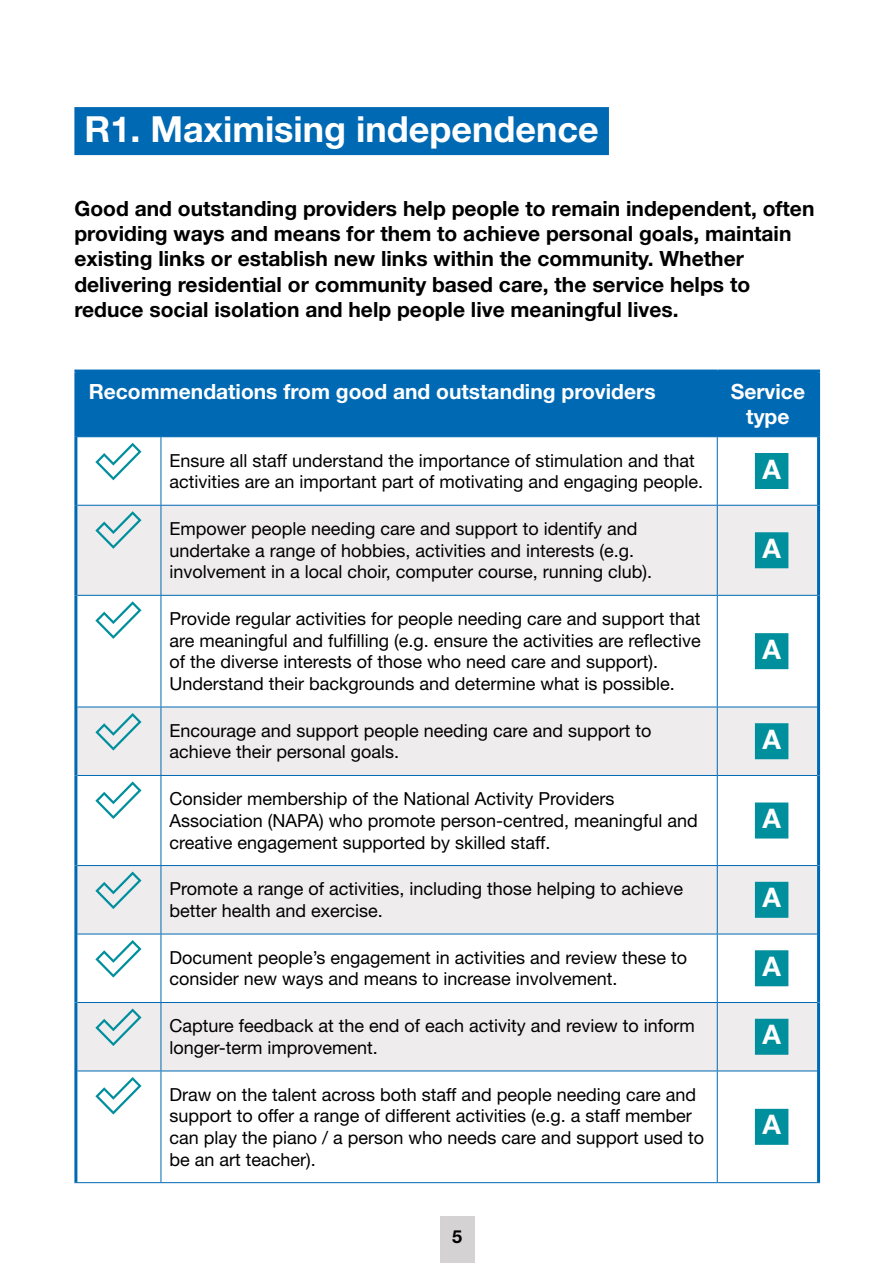
<style>
.page{position:relative;width:893px;height:1263px;background:#fff}
.page>*{position:absolute;margin:0;border:0;box-sizing:border-box;transform-origin:0 0}
.t1{font:700 36px "Helvetica Neue LT Std";color:#fff}
.t2{font:700 27px "Helvetica Neue LT Std";color:#fff}
.t3{font:700 21px/25.2px "Helvetica Neue LT Std";color:#000}
.t4{font:700 21px/25.2px "Helvetica Neue LT Std";color:#fff;text-align:center}
.t5{font:18px/21.6px "Helvetica Neue LT Std";color:#000}
.t6{font:700 18px "Helvetica Neue LT Std";color:#000}
</style>
<div class="page">
<div style="left:440px;top:1216px;width:34px;height:47px;background:#d4d2d2"></div>
<div style="left:74px;top:107px;width:535px;height:48px;background:#0069b3"></div>
<div style="left:77px;top:372px;width:740px;height:64px;background:#0069b3"></div>
<div style="left:77px;top:506px;width:740px;height:89px;background:#eeeced"></div>
<svg style="left:77px;top:708px;width:740px;height:362px;fill:#eeeced"></svg>
<hr style="left:74px;top:369px;width:87px;height:3px;background:#0069b3">
<hr style="left:74px;top:372px;width:3px;height:65px;background:#0069b3">
<hr style="left:161px;top:369px;width:556px;height:3px;background:#0069b3">
<hr style="left:717px;top:369px;width:103px;height:3px;background:#0069b3">
<hr style="left:817px;top:372px;width:3px;height:65px;background:#0069b3">
<hr style="left:74px;top:437px;width:3px;height:68px;background:#0069b3">
<hr style="left:817px;top:437px;width:3px;height:68px;background:#0069b3">
<hr style="left:74px;top:505px;width:3px;height:90px;background:#0069b3">
<hr style="left:817px;top:505px;width:3px;height:90px;background:#0069b3">
<hr style="left:74px;top:595px;width:3px;height:112px;background:#0069b3">
<hr style="left:817px;top:595px;width:3px;height:112px;background:#0069b3">
<hr style="left:74px;top:707px;width:3px;height:68px;background:#0069b3">
<hr style="left:817px;top:707px;width:3px;height:68px;background:#0069b3">
<hr style="left:74px;top:775px;width:3px;height:90px;background:#0069b3">
<hr style="left:817px;top:775px;width:3px;height:90px;background:#0069b3">
<hr style="left:74px;top:865px;width:3px;height:69px;background:#0069b3">
<hr style="left:817px;top:865px;width:3px;height:69px;background:#0069b3">
<hr style="left:74px;top:934px;width:3px;height:68px;background:#0069b3">
<hr style="left:817px;top:934px;width:3px;height:68px;background:#0069b3">
<hr style="left:74px;top:1002px;width:3px;height:69px;background:#0069b3">
<hr style="left:817px;top:1002px;width:3px;height:69px;background:#0069b3">
<hr style="left:74px;top:1071px;width:3px;height:111px;background:#0069b3">
<hr style="left:817px;top:1071px;width:3px;height:111px;background:#0069b3">
<hr style="left:717px;top:372px;width:1px;height:64px;background:#0069b3">
<hr style="left:77px;top:436px;width:84px;height:1px;background:#0069b3">
<hr style="left:161px;top:436px;width:556px;height:1px;background:#0069b3">
<hr style="left:161px;top:437px;width:1px;height:68px;background:#0069b3">
<hr style="left:717px;top:436px;width:100px;height:1px;background:#0069b3">
<hr style="left:717px;top:437px;width:1px;height:68px;background:#0069b3">
<hr style="left:77px;top:505px;width:84px;height:1px;background:#0069b3">
<hr style="left:161px;top:505px;width:556px;height:1px;background:#0069b3">
<hr style="left:161px;top:506px;width:1px;height:89px;background:#0069b3">
<hr style="left:717px;top:505px;width:100px;height:1px;background:#0069b3">
<hr style="left:717px;top:506px;width:1px;height:89px;background:#0069b3">
<hr style="left:77px;top:595px;width:84px;height:1px;background:#0069b3">
<hr style="left:161px;top:595px;width:556px;height:1px;background:#0069b3">
<hr style="left:161px;top:596px;width:1px;height:111px;background:#0069b3">
<hr style="left:717px;top:595px;width:100px;height:1px;background:#0069b3">
<hr style="left:717px;top:596px;width:1px;height:111px;background:#0069b3">
<hr style="left:77px;top:707px;width:84px;height:1px;background:#0069b3">
<hr style="left:161px;top:707px;width:556px;height:1px;background:#0069b3">
<hr style="left:161px;top:707px;width:1px;height:68px;background:#0069b3">
<hr style="left:717px;top:707px;width:100px;height:1px;background:#0069b3">
<hr style="left:717px;top:707px;width:1px;height:68px;background:#0069b3">
<hr style="left:77px;top:775px;width:84px;height:1px;background:#0069b3">
<hr style="left:161px;top:775px;width:556px;height:1px;background:#0069b3">
<hr style="left:161px;top:776px;width:1px;height:89px;background:#0069b3">
<hr style="left:717px;top:775px;width:100px;height:1px;background:#0069b3">
<hr style="left:717px;top:776px;width:1px;height:89px;background:#0069b3">
<hr style="left:77px;top:865px;width:84px;height:1px;background:#0069b3">
<hr style="left:161px;top:865px;width:556px;height:1px;background:#0069b3">
<hr style="left:161px;top:866px;width:1px;height:68px;background:#0069b3">
<hr style="left:717px;top:865px;width:100px;height:1px;background:#0069b3">
<hr style="left:717px;top:866px;width:1px;height:68px;background:#0069b3">
<hr style="left:77px;top:934px;width:84px;height:1px;background:#0069b3">
<hr style="left:161px;top:934px;width:556px;height:1px;background:#0069b3">
<hr style="left:161px;top:934px;width:1px;height:68px;background:#0069b3">
<hr style="left:717px;top:934px;width:100px;height:1px;background:#0069b3">
<hr style="left:717px;top:934px;width:1px;height:68px;background:#0069b3">
<hr style="left:77px;top:1002px;width:84px;height:1px;background:#0069b3">
<hr style="left:161px;top:1002px;width:556px;height:1px;background:#0069b3">
<hr style="left:161px;top:1003px;width:1px;height:67px;background:#0069b3">
<hr style="left:717px;top:1002px;width:100px;height:1px;background:#0069b3">
<hr style="left:717px;top:1003px;width:1px;height:67px;background:#0069b3">
<hr style="left:77px;top:1070px;width:84px;height:1px;background:#0069b3">
<hr style="left:161px;top:1070px;width:556px;height:1px;background:#0069b3">
<hr style="left:161px;top:1071px;width:1px;height:111px;background:#0069b3">
<hr style="left:717px;top:1070px;width:100px;height:1px;background:#0069b3">
<hr style="left:717px;top:1071px;width:1px;height:111px;background:#0069b3">
<hr style="left:74px;top:1182px;width:87px;height:1px;background:#0069b3">
<hr style="left:161px;top:1182px;width:556px;height:1px;background:#0069b3">
<hr style="left:717px;top:1182px;width:103px;height:1px;background:#0069b3">
<svg style="left:95px;top:443px;width:47px;height:37px"></svg>
<div style="left:755px;top:453px;width:33px;height:36px;background:#008f9d"></div>
<svg style="left:95px;top:511px;width:47px;height:38px;background:#c9dde0"></svg>
<div style="left:755px;top:532px;width:33px;height:36px;background:#008f9d"></div>
<svg style="left:95px;top:601px;width:47px;height:38px"></svg>
<div style="left:755px;top:633px;width:33px;height:36px;background:#008f9d"></div>
<svg style="left:95px;top:713px;width:47px;height:37px;background:#c8dde0"></svg>
<div style="left:755px;top:723px;width:33px;height:36px;background:#008f9d"></div>
<svg style="left:95px;top:781px;width:47px;height:38px"></svg>
<div style="left:755px;top:802px;width:33px;height:36px;background:#008f9d"></div>
<svg style="left:95px;top:871px;width:47px;height:38px;background:#c9dde0"></svg>
<div style="left:755px;top:882px;width:33px;height:36px;background:#008f9d"></div>
<svg style="left:95px;top:940px;width:47px;height:37px"></svg>
<div style="left:755px;top:950px;width:33px;height:36px;background:#008f9d"></div>
<svg style="left:95px;top:1008px;width:47px;height:38px;background:#c9dde0"></svg>
<div style="left:755px;top:1019px;width:33px;height:36px;background:#008f9d"></div>
<svg style="left:95px;top:1077px;width:47px;height:37px"></svg>
<div style="left:755px;top:1109px;width:33px;height:36px;background:#008f9d"></div>
<h1 class="t1" style="left:84px;top:106px;width:516px">R1. Maximising independence</h1>
<p class="t3" style="left:74px;top:195px;width:741px">Good and outstanding providers help people to remain independent, often providing ways and means for them to achieve personal goals, maintain existing links or establish new links within the community. Whether delivering residential or community based care, the service helps to reduce social isolation and help people live meaningful lives.</p>
<p class="t4" style="left:89px;top:378px;width:568px">Recommendations from good and outstanding providers</p>
<p class="t4" style="left:731px;top:378px;width:76px">Service type</p>
<p class="t5" style="left:169px;top:449px;width:535px">Ensure all staff understand the importance of stimulation and that activities are an important part of motivating and engaging people.</p>
<h2 class="t2" style="left:762px;top:452px;width:20px">A</h2>
<p class="t5" style="left:169px;top:518px;width:484px">Empower people needing care and support to identify and undertake a range of hobbies, activities and interests (e.g. involvement in a local choir, computer course, running club).</p>
<h2 class="t2" style="left:762px;top:531px;width:20px">A</h2>
<p class="t5" style="left:169px;top:608px;width:533px">Provide regular activities for people needing care and support that are meaningful and fulfilling (e.g. ensure the activities are reflective of the diverse interests of those who need care and support).<br>Understand their backgrounds and determine what is possible.</p>
<h2 class="t2" style="left:762px;top:632px;width:20px">A</h2>
<p class="t5" style="left:169px;top:719px;width:484px">Encourage and support people needing care and support to achieve their personal goals.</p>
<h2 class="t2" style="left:762px;top:722px;width:20px">A</h2>
<p class="t5" style="left:169px;top:788px;width:530px">Consider membership of the National Activity Providers<br>Association (NAPA) who promote person-centred, meaningful and creative engagement supported by skilled staff.</p>
<h2 class="t2" style="left:762px;top:802px;width:20px">A</h2>
<p class="t5" style="left:169px;top:878px;width:515px">Promote a range of activities, including those helping to achieve better health and exercise.</p>
<h2 class="t2" style="left:762px;top:881px;width:20px">A</h2>
<p class="t5" style="left:169px;top:946px;width:519px">Document people’s engagement in activities and review these to consider new ways and means to increase involvement.</p>
<h2 class="t2" style="left:762px;top:949px;width:20px">A</h2>
<p class="t5" style="left:169px;top:1015px;width:527px">Capture feedback at the end of each activity and review to inform longer-term improvement.</p>
<h2 class="t2" style="left:762px;top:1018px;width:20px">A</h2>
<p class="t5" style="left:169px;top:1083px;width:536px">Draw on the talent across both staff and people needing care and support to offer a range of different activities (e.g. a staff member can play the piano / a person who needs care and support used to be an art teacher).</p>
<h2 class="t2" style="left:762px;top:1108px;width:20px">A</h2>
<p class="t6" style="left:452px;top:1225px;width:12px">5</p>
</div>
